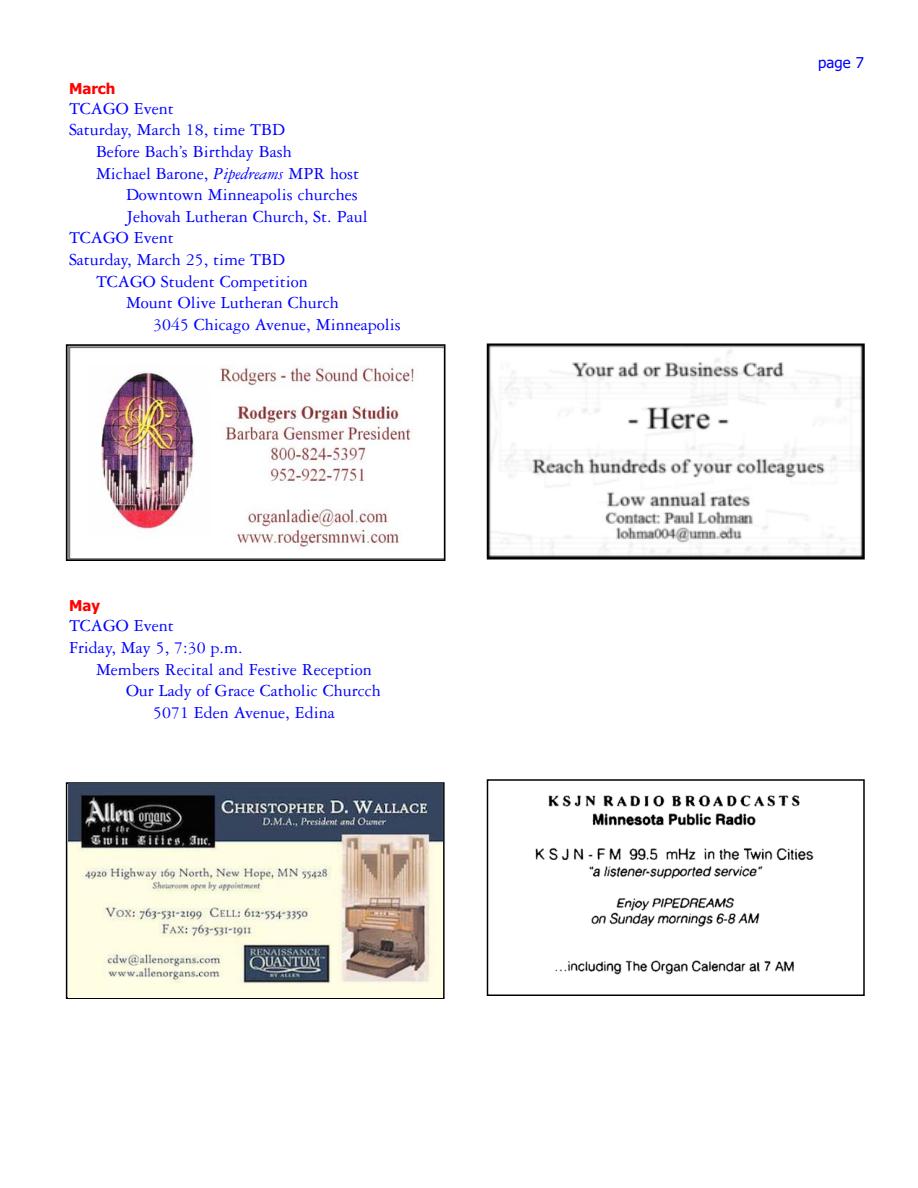
<style>
.page{position:relative;width:918px;height:1188px;background:#fff}
.page>*{position:absolute;margin:0;border:0;box-sizing:border-box;transform-origin:0 0}
.t1{font:18px "Garamond Three";color:#00f}
.t2{font:700 15px "Tahoma";color:#f00}
.t3{font:15px "Tahoma";color:#00f}
.s1{font-style:italic}
</style>
<div class="page">
<svg style="left:65px;top:344px;width:381px;height:655px"></svg>
<img style="left:68px;top:784px;width:374px;height:214px">
<img style="left:535px;top:795px;width:279px;height:180px">
<div style="left:487px;top:779px;width:378px;height:217px;border:2px solid #000"></div>
<img style="left:490px;top:346px;width:372px;height:211px">
<div style="left:487px;top:343px;width:378px;height:217px;border:2px solid #000"></div>
<p class="t2" style="left:69px;top:83px;width:48px">March</p>
<p class="t1" style="left:69px;top:102px;width:106px">TCAGO Event</p>
<p class="t1" style="left:69px;top:124px;width:218px">Saturday, March 18, time TBD</p>
<p class="t1" style="left:96px;top:145px;width:197px">Before Bach’s Birthday Bash</p>
<p class="t1" style="left:96px;top:167px;width:265px">Michael Barone, <span class="s1">Pipedreams</span> MPR host</p>
<p class="t1" style="left:126px;top:188px;width:233px">Downtown Minneapolis churches</p>
<p class="t1" style="left:126px;top:210px;width:243px">Jehovah Lutheran Church, St. Paul</p>
<p class="t1" style="left:69px;top:232px;width:106px">TCAGO Event</p>
<p class="t1" style="left:69px;top:253px;width:218px">Saturday, March 25, time TBD</p>
<p class="t1" style="left:96px;top:275px;width:213px">TCAGO Student Competition</p>
<p class="t1" style="left:126px;top:296px;width:214px">Mount Olive Lutheran Church</p>
<p class="t1" style="left:153px;top:318px;width:249px">3045 Chicago Avenue, Minneapolis</p>
<p class="t2" style="left:69px;top:600px;width:33px">May</p>
<p class="t1" style="left:69px;top:620px;width:106px">TCAGO Event</p>
<p class="t1" style="left:69px;top:641px;width:175px">Friday, May 5, 7:30 p.m.</p>
<p class="t1" style="left:96px;top:663px;width:277px">Members Recital and Festive Reception</p>
<p class="t1" style="left:126px;top:684px;width:256px">Our Lady of Grace Catholic Churcch</p>
<p class="t1" style="left:153px;top:706px;width:183px">5071 Eden Avenue, Edina</p>
<p class="t3" style="left:818px;top:55px;width:47px">page 7</p>
</div>
